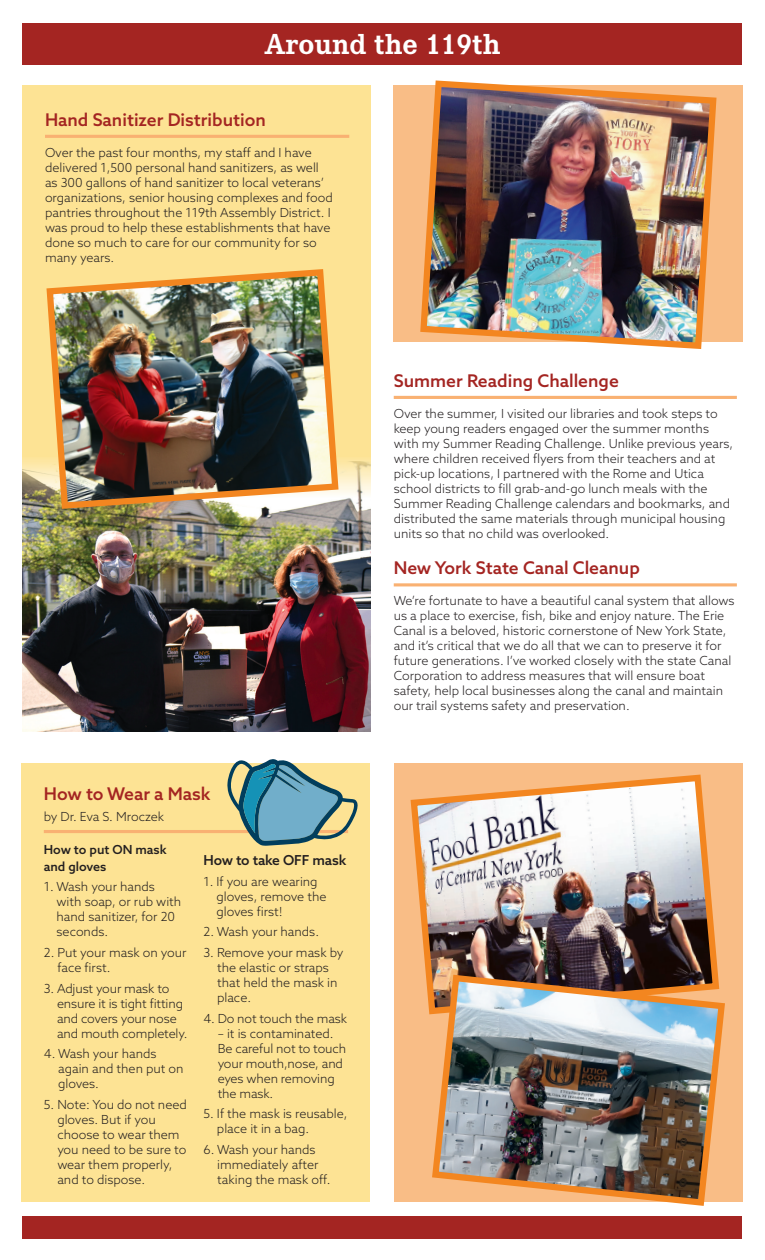
<style>
.page{position:relative;width:765px;height:1260px;background:#fff}
.page>*{position:absolute;margin:0;border:0;box-sizing:border-box;transform-origin:0 0}
.t1{font:700 30px "Corporate E";color:#fff}
.t2{font:500 17.5px "Azo Sans";color:#a42522}
.t3{font:500 13.75px "Azo Sans";letter-spacing:-.01em;color:#231f20}
.t4{font:300 12.5px/15px "Azo Sans";color:#231f20}
.t5{font:500 12.5px/16.5px "Azo Sans";color:#231f20}
</style>
<div class="page">
<div style="left:395px;top:764px;width:348px;height:438px;background:#f9bd86"></div>
<hr style="left:394px;top:396px;width:343px;height:3px;background:#f9b172">
<hr style="left:394px;top:583px;width:343px;height:3px;background:#f9b172">
<div style="left:23px;top:85px;width:348px;height:647px;background:#fde394"></div>
<img style="left:22px;top:461px;width:349px;height:271px">
<hr style="left:45px;top:135px;width:304px;height:3px;background:#f9b172">
<div style="left:22px;top:1217px;width:720px;height:22px;background:#a42522"></div>
<div style="left:22px;top:23px;width:720px;height:41px;background:#a42522"></div>
<div style="left:394px;top:85px;width:349px;height:257px;background:#f9bd86"></div>
<img style="left:410px;top:774px;width:308px;height:235px">
<img style="left:420px;top:80px;width:297px;height:269px">
<img style="left:429px;top:971px;width:296px;height:235px">
<img style="left:43px;top:269px;width:299px;height:243px">
<div style="left:21px;top:764px;width:348px;height:438px;background:#fde394"></div>
<hr style="left:44px;top:830px;width:304px;height:3px;background:#f9b172">
<svg style="left:227px;top:759px;width:131px;height:87px"></svg>
<h1 class="t1" style="left:265px;top:25px;width:237px">Around the 119th</h1>
<h2 class="t2" style="left:45px;top:108px;width:222px">Hand Sanitizer Distribution</h2>
<p class="t4" style="left:45px;top:144px;width:289px">Over the past four months, my staff and I have delivered 1,500 personal hand sanitizers, as well as 300 gallons of hand sanitizer to local veterans’ organizations, senior housing complexes and food pantries throughout the 119th Assembly District. I was proud to help these establishments that have done so much to care for our community for so many years.</p>
<h2 class="t2" style="left:44px;top:782px;width:168px">How to Wear a Mask</h2>
<p class="t4" style="left:44px;top:809px;width:122px">by Dr. Eva S. Mroczek</p>
<p class="t5" style="left:44px;top:841px;width:124px">How to put ON mask and gloves</p>
<p class="t4" style="left:57px;top:879px;width:126px;text-indent:-13px">1. Wash your hands with soap, or rub with hand sanitizer, for 20 seconds.</p>
<p class="t4" style="left:58px;top:945px;width:131px;text-indent:-14px">2. Put your mask on your face first.</p>
<p class="t4" style="left:57px;top:981px;width:132px;text-indent:-13px">3. Adjust your mask to ensure it is tight fitting and covers your nose and mouth completely.</p>
<p class="t4" style="left:58px;top:1046px;width:127px;text-indent:-14px">4. Wash your hands again and then put on gloves.</p>
<p class="t4" style="left:57px;top:1097px;width:131px;text-indent:-14px">5. Note: You do not need gloves. But if you choose to wear them you need to be sure to wear them properly, and to dispose.</p>
<p class="t3" style="left:203px;top:851px;width:144px">How to take OFF mask</p>
<p class="t4" style="left:217px;top:874px;width:111px;text-indent:-13px">1. If you are wearing gloves, remove the gloves first!</p>
<p class="t4" style="left:203px;top:924px;width:117px">2. Wash your hands.</p>
<p class="t4" style="left:217px;top:945px;width:128px;text-indent:-14px">3. Remove your mask by the elastic or straps that held the mask in place.</p>
<p class="t4" style="left:203px;top:1010px;width:145px">4. Do not touch the mask</p>
<p class="t4" style="left:218px;top:1025px;width:130px">– it is contaminated.<br>Be careful not to touch your mouth,nose, and eyes when removing the mask.</p>
<p class="t4" style="left:217px;top:1106px;width:132px;text-indent:-14px">5. If the mask is reusable, place it in a bag.</p>
<p class="t4" style="left:217px;top:1142px;width:115px;text-indent:-14px">6. Wash your hands immediately after taking the mask off.</p>
<h2 class="t2" style="left:394px;top:369px;width:227px">Summer Reading Challenge</h2>
<p class="t4" style="left:394px;top:405px;width:341px">Over the summer, I visited our libraries and took steps to keep young readers engaged over the summer months with my Summer Reading Challenge. Unlike previous years, where children received flyers from their teachers and at pick-up locations, I partnered with the Rome and Utica school districts to fill grab-and-go lunch meals with the Summer Reading Challenge calendars and bookmarks, and distributed the same materials through municipal housing units so that no child was overlooked.</p>
<h2 class="t2" style="left:394px;top:557px;width:248px">New York State Canal Cleanup</h2>
<p class="t4" style="left:394px;top:593px;width:342px">We’re fortunate to have a beautiful canal system that allows us a place to exercise, fish, bike and enjoy nature. The Erie Canal is a beloved, historic cornerstone of New York State, and it’s critical that we do all that we can to preserve it for future generations. I’ve worked closely with the state Canal Corporation to address measures that will ensure boat safety, help local businesses along the canal and maintain our trail systems safety and preservation.</p>
</div>
